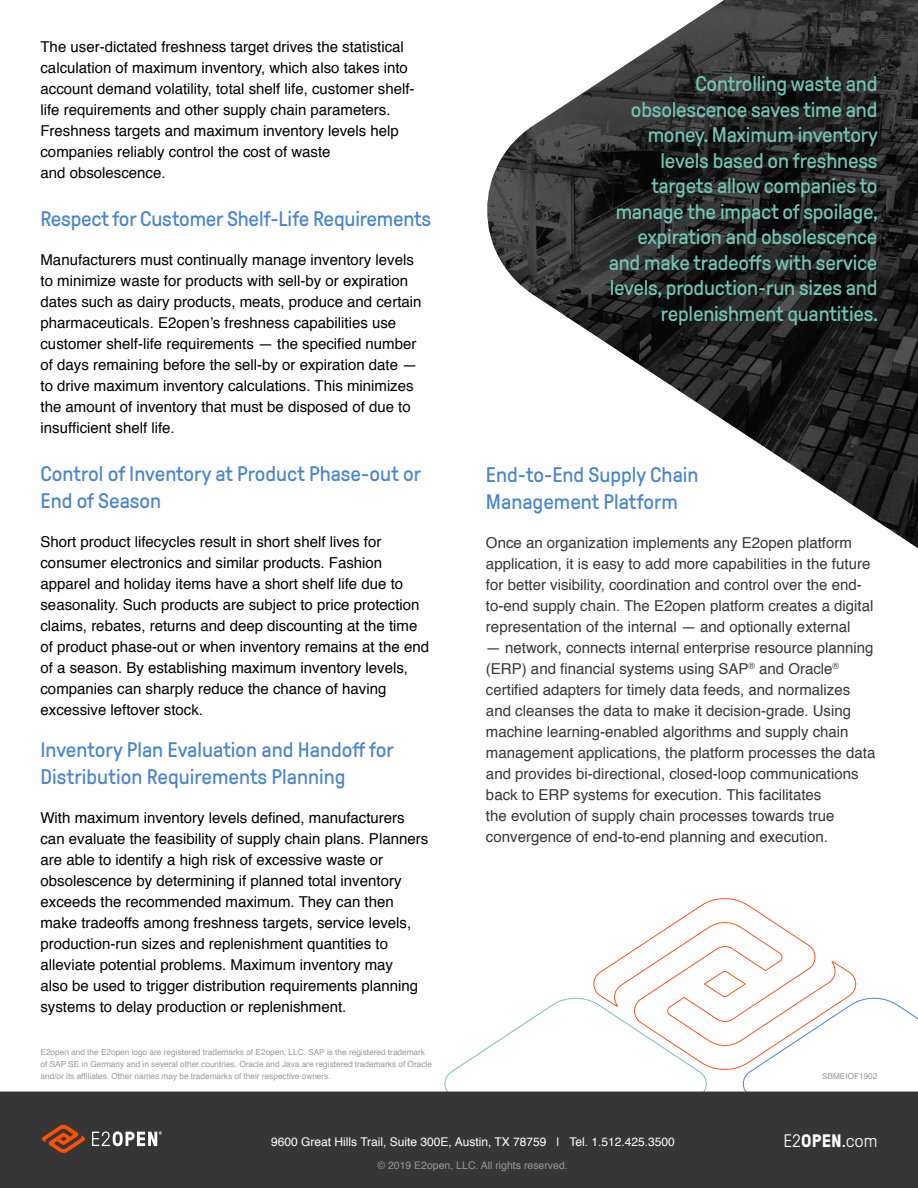
<style>
.page{position:relative;width:918px;height:1188px;background:#fff}
.page>*{position:absolute;margin:0;border:0;box-sizing:border-box;transform-origin:0 0}
.t1{font:21px/25.5px "GT Pressura Pro";letter-spacing:-.01em;color:#73c5b5;text-align:right}
.t2{font:21px/27px "GT Pressura Pro";color:#4a85cd}
.t3{font:300 18px "GT Pressura Pro";color:#fff}
.t4{font:15px/21px "Helvetica";color:#000}
.t5{font:15px/21px "Helvetica";color:#363636}
.t6{font:12px "Helvetica";color:#fff}
.t7{font:10.5px "Helvetica";color:#999}
.t8{font:8.25px/12px "Helvetica";color:#999}
.s1{font-weight:700}
</style>
<div class="page">
<svg style="left:709px;top:997px;width:209px;height:95px"></svg>
<svg style="left:442px;top:997px;width:267px;height:95px"></svg>
<svg style="left:591px;top:898px;width:268px;height:175px"></svg>
<div style="left:0;top:1092px;width:918px;height:96px;background:#363636"></div>
<svg style="left:42px;top:1124px;width:43px;height:29px"></svg>
<svg style="left:92px;top:1131px;width:70px;height:15px"></svg>
<svg style="left:487px;top:0;width:431px;height:548px"></svg>
<p class="t4" style="left:40px;top:36px;width:376px">The user-dictated freshness target drives the statistical calculation of maximum inventory, which also takes into account demand volatility, total shelf life, customer shelf&shy;life requirements and other supply chain parameters.<br>Freshness targets and maximum inventory levels help companies reliably control the cost of waste<br>and obsolescence.</p>
<h1 class="t2" style="left:40px;top:205px;width:392px">Respect for Customer Shelf-Life Requirements</h1>
<p class="t4" style="left:40px;top:249px;width:383px">Manufacturers must continually manage inventory levels to minimize waste for products with sell-by or expiration dates such as dairy products, meats, produce and certain pharmaceuticals. E2open’s freshness capabilities use customer shelf-life requirements — the specified number of days remaining before the sell-by or expiration date — to drive maximum inventory calculations. This minimizes the amount of inventory that must be disposed of due to insufficient shelf life.</p>
<h1 class="t2" style="left:40px;top:460px;width:382px">Control of Inventory at Product Phase-out or<br>End of Season</h1>
<p class="t4" style="left:40px;top:531px;width:390px">Short product lifecycles result in short shelf lives for consumer electronics and similar products. Fashion apparel and holiday items have a short shelf life due to seasonality. Such products are subject to price protection claims, rebates, returns and deep discounting at the time of product phase-out or when inventory remains at the end of a season. By establishing maximum inventory levels, companies can sharply reduce the chance of having excessive leftover stock.</p>
<h1 class="t2" style="left:40px;top:736px;width:355px">Inventory Plan Evaluation and Handoff for<br>Distribution Requirements Planning</h1>
<p class="t4" style="left:40px;top:807px;width:389px">With maximum inventory levels defined, manufacturers can evaluate the feasibility of supply chain plans. Planners are able to identify a high risk of excessive waste or obsolescence by determining if planned total inventory exceeds the recommended maximum. They can then make tradeoffs among freshness targets, service levels, production-run sizes and replenishment quantities to alleviate potential problems. Maximum inventory may<br>also be used to trigger distribution requirements planning systems to delay production or replenishment.</p>
<p class="t8" style="left:40px;top:1046px;width:393px">E2open and the E2open logo are registered trademarks of E2open, LLC. SAP is the registered trademark of SAP SE in Germany and in several other countries. Oracle and Java are registered trademarks of Oracle and/or its affiliates. Other names may be trademarks of their respective owners.</p>
<p class="t1" style="left:609px;top:71px;width:271px">Controlling waste and obsolescence saves time and money. Maximum inventory levels based on freshness targets allow companies to manage the impact of spoilage, expiration and obsolescence and make tradeoffs with service levels, production-run sizes and replenishment quantities.</p>
<h1 class="t2" style="left:486px;top:461px;width:214px">End-to-End Supply Chain<br>Management Platform</h1>
<p class="t5" style="left:486px;top:533px;width:389px">Once an organization implements any E2open platform application, it is easy to add more capabilities in the future for better visibility, coordination and control over the end&shy;to-end supply chain. The E2open platform creates a digital representation of the internal — and optionally external</p>
<p class="t5" style="left:486px;top:638px;width:391px">— network, connects internal enterprise resource planning (ERP) and financial systems using SAP<sup>®</sup> and Oracle<sup>® </sup>certified adapters for timely data feeds, and normalizes and cleanses the data to make it decision-grade. Using machine learning-enabled algorithms and supply chain management applications, the platform processes the data and provides bi-directional, closed-loop communications back to ERP systems for execution. This facilitates<br>the evolution of supply chain processes towards true convergence of end-to-end planning and execution.</p>
<p class="t8" style="left:822px;top:1070px;width:57px">SBMEIOF1902</p>
<p class="t6" style="left:271px;top:1133px;width:405px">9600 Great Hills Trail, Suite 300E, Austin, TX 78759 | Tel. 1.512.425.3500</p>
<p class="t3" style="left:783px;top:1131px;width:96px">E2<span class="s1">OPEN</span>.com</p>
<p class="t7" style="left:377px;top:1157px;width:192px">© 2019 E2open, LLC. All rights reserved.</p>
</div>
